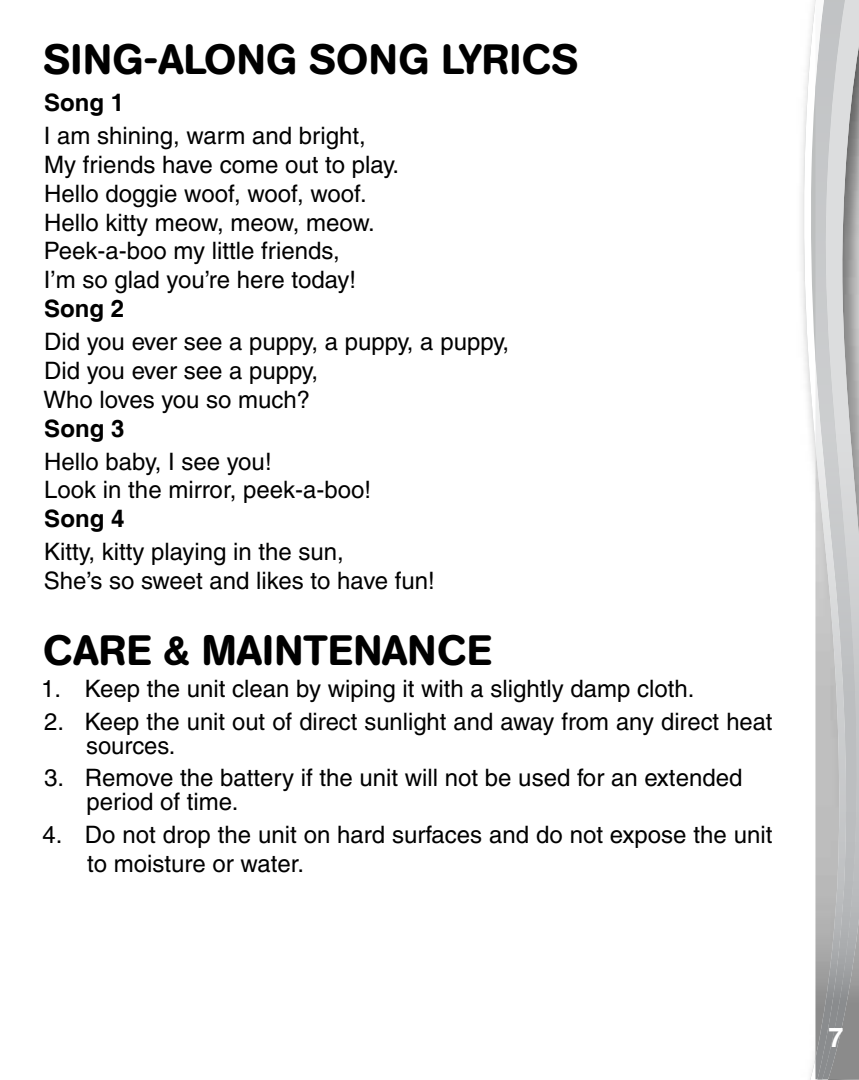
<style>
.page{position:relative;width:859px;height:1080px;background:#fff}
.page>*{position:absolute;margin:0;border:0;box-sizing:border-box;transform-origin:0 0}
.t1{font:500 42px "AG Book Rounded";letter-spacing:.02em;color:#000}
.t2{font:500 42px "AG Book Rounded";color:#000}
.t3{font:700 27px "Helvetica";color:#fff}
.t4{font:500 24px/28.8px "Helvetica";color:#000}
.t5{font:700 24px "Helvetica";color:#000}
</style>
<div class="page">
<svg style="left:803px;top:0;width:12px;height:1080px"></svg>
<svg style="left:815px;top:1079px;width:13px;height:1px"></svg>
<img style="left:858px;top:0;width:1px;height:1079px">
<img style="left:848px;top:0;width:10px;height:1079px">
<img style="left:815px;top:0;width:33px;height:1079px">
<h1 class="t1" style="left:44px;top:35px;width:536px">SING-ALONG SONG LYRICS</h1>
<p class="t5" style="left:44px;top:88px;width:82px">Song 1</p>
<p class="t4" style="left:44px;top:121px;width:357px">I am shining, warm and bright,<br>My friends have come out to play.<br>Hello doggie woof, woof, woof.<br>Hello kitty meow, meow, meow.<br>Peek-a-boo my little friends,<br>I’m so glad you’re here today!</p>
<p class="t5" style="left:44px;top:294px;width:82px">Song 2</p>
<p class="t4" style="left:44px;top:327px;width:467px">Did you ever see a puppy, a puppy, a puppy,<br>Did you ever see a puppy,<br>Who loves you so much?</p>
<p class="t5" style="left:44px;top:413px;width:82px">Song 3</p>
<p class="t4" style="left:44px;top:447px;width:328px">Hello baby, I see you!<br>Look in the mirror, peek-a-boo!</p>
<p class="t5" style="left:44px;top:504px;width:82px">Song 4</p>
<p class="t4" style="left:44px;top:537px;width:393px">Kitty, kitty playing in the sun,<br>She’s so sweet and likes to have fun!</p>
<h1 class="t2" style="left:44px;top:626px;width:450px">CARE &amp; MAINTENANCE</h1>
<p class="t4" style="left:41px;top:675px;width:655px">1. Keep the unit clean by wiping it with a slightly damp cloth.</p>
<p class="t4" style="left:86px;top:709px;width:688px;line-height:24px;text-indent:-42px">2. Keep the unit out of direct sunlight and away from any direct heat sources.</p>
<p class="t4" style="left:86px;top:766px;width:657px;line-height:24px;text-indent:-42px">3. Remove the battery if the unit will not be used for an extended period of time.</p>
<p class="t4" style="left:87px;top:820px;width:687px;text-indent:-45px">4. Do not drop the unit on hard surfaces and do not expose the unit to moisture or water.</p>
<p class="t3" style="left:828px;top:1021px;width:17px">7</p>
</div>
